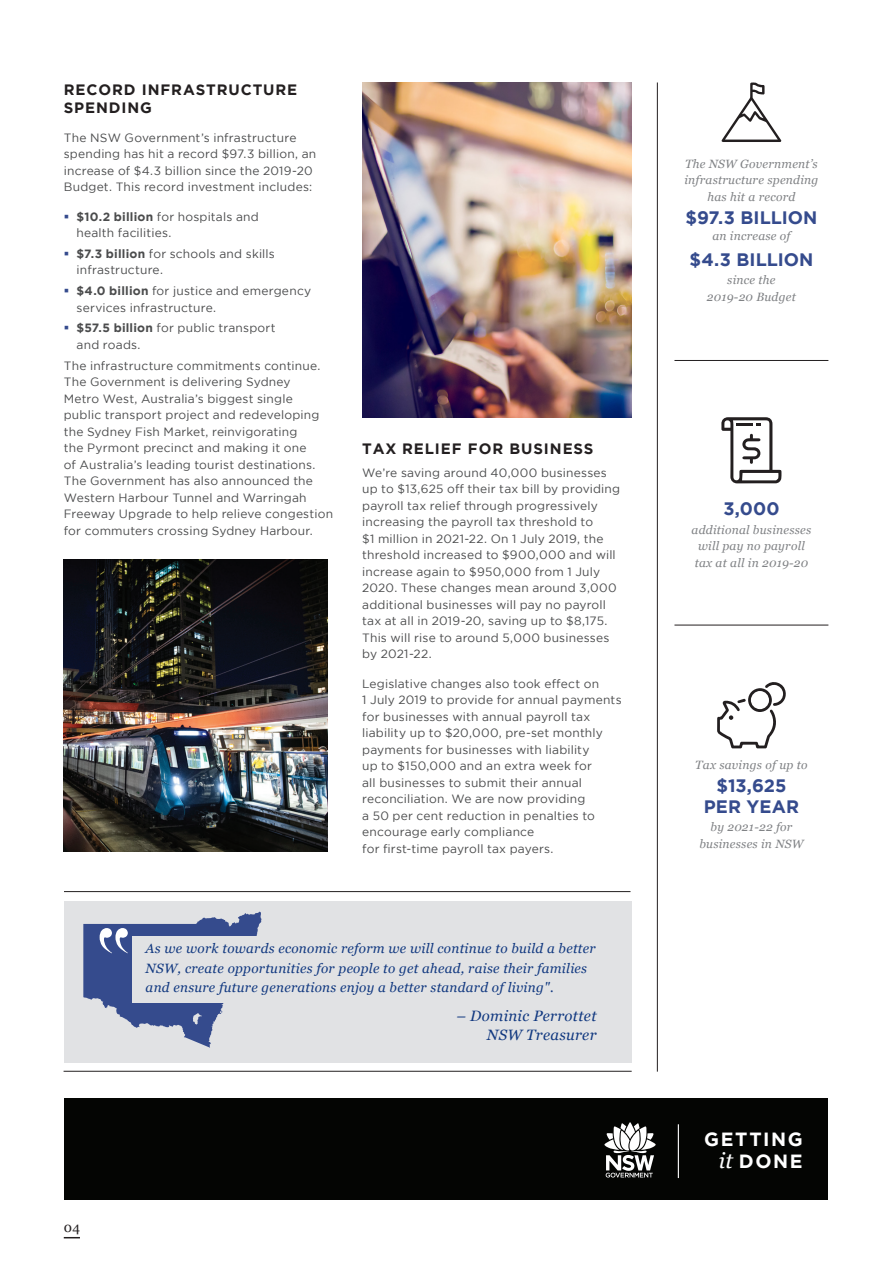
<style>
.page{position:relative;width:893px;height:1263px;background:#fff}
.page>*{position:absolute;margin:0;border:0;box-sizing:border-box;transform-origin:0 0}
.t1{font:700 19.05px/21.1px "Gotham";letter-spacing:.085em;color:#fff;text-align:right}
.Pull_out_number{font:700 18px/21px "Gotham";letter-spacing:.005em;color:#354b8d;text-align:center}
.Callout_italics{font:italic 15px/19.5px "Georgia";letter-spacing:.02em;color:#113880;text-align:right}
.Body_text{font:700 15px/18px "Gotham";letter-spacing:.06em;color:#231f20}
.P1_paragraph_heading{font:700 15px "Gotham";letter-spacing:.06em;color:#231f20}
.Pull_out_text{font:italic 13.5px/19.5px "Georgia";letter-spacing:.02em;color:#113880}
.Page{font:13.5px "Georgia";color:#231f20}
.Body_text-2{font:12px/16.5px "Gotham";letter-spacing:.015em;color:#4b4c4d}
.Pull_out_text-2{font:italic 12px/16.5px "Georgia";letter-spacing:.02em;color:#808285;text-align:center}
.Pull_out_number-2{font:italic 12px "Georgia";letter-spacing:.02em;color:#808285}
.s1{font-weight:700}
.s2{font-family:"Georgia";font-weight:400;font-style:italic;font-size:21.75px}
</style>
<div class="page">
<svg style="left:64px;top:1237px;width:16px;height:1px"></svg>
<div style="left:64px;top:900px;width:567px;height:162px;background:#e1e2e4"></div>
<div style="left:65px;top:1098px;width:763px;height:101px;background:#040503"></div>
<svg style="left:604px;top:1122px;width:52px;height:55px"></svg>
<hr style="left:678px;top:1124px;width:1px;height:54px;background:#fff">
<hr style="left:657px;top:82px;width:1px;height:989px;background:#231f20">
<svg style="left:721px;top:82px;width:60px;height:60px"></svg>
<hr style="left:674px;top:360px;width:154px;height:1px;background:#231f20">
<img style="left:64px;top:559px;width:263px;height:293px">
<img style="left:362px;top:82px;width:269px;height:335px">
<hr style="left:674px;top:625px;width:154px;height:1px;background:#231f20">
<hr style="left:64px;top:891px;width:566px;height:1px;background:#231f20">
<svg style="left:717px;top:682px;width:69px;height:66px"></svg>
<hr style="left:64px;top:1071px;width:568px;height:1px;background:#231f20">
<svg style="left:83px;top:911px;width:178px;height:137px"></svg>
<svg style="left:721px;top:417px;width:60px;height:66px"></svg>
<p class="Body_text" style="left:64px;top:80px;width:235px">RECORD INFRASTRUCTURE<br>SPENDING</p>
<p class="Body_text-2" style="left:64px;top:129px;width:254px">The NSW Government’s infrastructure spending has hit a record $97.3 billion, an increase of $4.3 billion since the 2019-20<br>Budget. This record investment includes:</p>
<p class="Body_text-2" style="left:77px;top:208px;width:184px"><span class="s1">$10.2 billion</span> for hospitals and health facilities.</p>
<p class="Body_text-2" style="left:77px;top:245px;width:200px"><span class="s1">$7.3 billion</span> for schools and skills infrastructure.</p>
<p class="Body_text-2" style="left:77px;top:282px;width:236px"><span class="s1">$4.0 billion</span> for justice and emergency services infrastructure.</p>
<p class="Body_text-2" style="left:77px;top:320px;width:201px"><span class="s1">$57.5 billion</span> for public transport and roads.</p>
<p class="Body_text-2" style="left:64px;top:357px;width:271px">The infrastructure commitments continue.<br>The Government is delivering Sydney<br>Metro West, Australia’s biggest single public transport project and redeveloping the Sydney Fish Market, reinvigorating<br>the Pyrmont precinct and making it one<br>of Australia’s leading tourist destinations.<br>The Government has also announced the Western Harbour Tunnel and Warringah Freeway Upgrade to help relieve congestion for commuters crossing Sydney Harbour.</p>
<p class="P1_paragraph_heading" style="left:362px;top:439px;width:233px">TAX RELIEF FOR BUSINESS</p>
<p class="Body_text-2" style="left:362px;top:464px;width:260px">We’re saving around 40,000 businesses up to $13,625 off their tax bill by providing payroll tax relief through progressively increasing the payroll tax threshold to<br>$1 million in 2021-22. On 1 July 2019, the threshold increased to $900,000 and will increase again to $950,000 from 1 July 2020. These changes mean around 3,000 additional businesses will pay no payroll tax at all in 2019-20, saving up to $8,175.<br>This will rise to around 5,000 businesses by 2021-22.</p>
<p class="Body_text-2" style="left:362px;top:675px;width:261px">Legislative changes also took effect on<br>1 July 2019 to provide for annual payments for businesses with annual payroll tax liability up to $20,000, pre-set monthly payments for businesses with liability<br>up to $150,000 and an extra week for<br>all businesses to submit their annual reconciliation. We are now providing<br>a 50 per cent reduction in penalties to encourage early compliance<br>for first-time payroll tax payers.</p>
<p class="Pull_out_text" style="left:146px;top:939px;width:452px">As we work towards economic reform we will continue to build a better<br>NSW, create opportunities for people to get ahead, raise their families and ensure future generations enjoy a better standard of living".</p>
<p class="Callout_italics" style="left:456px;top:1006px;width:142px">– Dominic Perrottet<br>NSW Treasurer</p>
<p class="Page" style="left:64px;top:1219px;width:18px">04</p>
<p class="Pull_out_text-2" style="left:684px;top:155px;width:135px">The NSW Government’s infrastructure spending has hit a record</p>
<p class="Pull_out_number" style="left:685px;top:207px;width:133px">$97.3 BILLION</p>
<p class="Pull_out_number-2" style="left:712px;top:229px;width:80px">an increase of</p>
<p class="Pull_out_number" style="left:689px;top:249px;width:125px">$4.3 BILLION</p>
<p class="Pull_out_text-2" style="left:707px;top:272px;width:90px">since the<br>2019-20 Budget</p>
<p class="Pull_out_number" style="left:723px;top:498px;width:58px">3,000</p>
<p class="Pull_out_text-2" style="left:692px;top:522px;width:121px;text-align:left">additional businesses will pay no payroll tax at all in 2019-20</p>
<p class="Pull_out_text-2" style="left:695px;top:756px;width:114px">Tax savings of up to</p>
<p class="Pull_out_number" style="left:704px;top:775px;width:97px">$13,625<br>PER YEAR</p>
<p class="Pull_out_text-2" style="left:710px;top:819px;width:84px">by 2021-22 for</p>
<p class="Pull_out_text-2" style="left:699px;top:836px;width:106px">businesses in NSW</p>
<p class="t1" style="left:704px;top:1129px;width:100px">GETTING <span class="s2">it</span> DONE</p>
</div>
